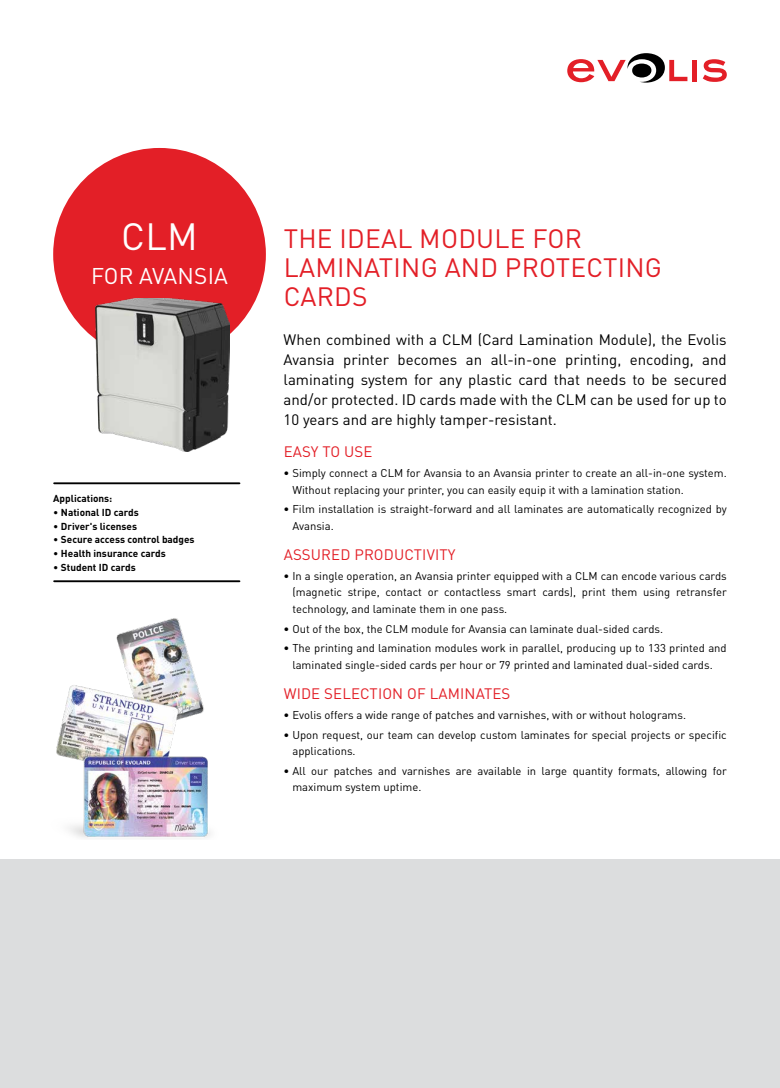
<style>
.page{position:relative;width:780px;height:1088px;background:#fff}
.page>*{position:absolute;margin:0;border:0;box-sizing:border-box;transform-origin:0 0}
.t1{font:37.5px "DINOT";color:#fff}
.t2{font:26.25px/28.8px "DINOT";letter-spacing:.01em;color:#e31f27}
.t3{font:22.5px "DINOT";letter-spacing:.01em;color:#fff}
.t4{font:15px/20px "DINOT";color:#000;text-align:justify}
.t5{font:15px "DINOT";letter-spacing:.01em;color:#e31f27}
.t6{font:11.25px/16.2px "DINOT";color:#000}
.t7{font:700 10px "DINOT";color:#000}
.s1{font-weight:400}
</style>
<div class="page">
<div style="left:53px;top:148px;width:213px;height:213px;background:#e31f27;border-radius:50%"></div>
<div style="left:692px;top:60px;width:5px;height:21px;background:#e31f27"></div>
<svg style="left:702px;top:59px;width:24px;height:23px"></svg>
<svg style="left:567px;top:53px;width:120px;height:30px"></svg>
<img style="left:56px;top:618px;width:155px;height:220px">
<div style="left:0;top:860px;width:780px;height:228px;background:#dcddde"></div>
<hr style="left:54px;top:482px;width:185px;height:2px;background:#000">
<hr style="left:54px;top:580px;width:185px;height:2px;background:#000">
<img style="left:96px;top:299px;width:133px;height:153px">
<h1 class="t1" style="left:121px;top:213px;width:78px">CLM</h1>
<h3 class="t3" style="left:91px;top:261px;width:138px">FOR AVANSIA</h3>
<p class="t7" style="left:53px;top:492px;width:61px">Applications:</p>
<p class="t7" style="left:53px;top:506px;width:87px"><span class="s1">•</span> National ID cards</p>
<p class="t7" style="left:53px;top:519px;width:85px"><span class="s1">•</span> Driver's licenses</p>
<p class="t7" style="left:53px;top:533px;width:143px"><span class="s1">•</span> Secure access control badges</p>
<p class="t7" style="left:53px;top:547px;width:114px"><span class="s1">•</span> Health insurance cards</p>
<p class="t7" style="left:53px;top:561px;width:84px"><span class="s1">•</span> Student ID cards</p>
<h2 class="t2" style="left:284px;top:224px;width:379px">THE IDEAL MODULE FOR<br>LAMINATING AND PROTECTING<br>CARDS</h2>
<p class="t4" style="left:283px;top:330px;width:444px">When combined with a CLM (Card Lamination Module), the Evolis Avansia printer becomes an all-in-one printing, encoding, and laminating system for any plastic card that needs to be secured and/or protected. ID cards made with the CLM can be used for up to 10 years and are highly tamper-resistant.</p>
<h3 class="t5" style="left:284px;top:443px;width:90px">EASY TO USE</h3>
<p class="t6" style="left:292px;top:465px;width:436px;text-indent:-9px">• Simply connect a CLM for Avansia to an Avansia printer to create an all-in-one system.<br>Without replacing your printer, you can easily equip it with a lamination station.</p>
<p class="t6" style="left:292px;top:501px;width:436px;text-indent:-9px">• Film installation is straight-forward and all laminates are automatically recognized by<br>Avansia.</p>
<h3 class="t5" style="left:284px;top:546px;width:173px">ASSURED PRODUCTIVITY</h3>
<p class="t6" style="left:292px;top:568px;width:436px;text-align:justify;text-indent:-9px">• In a single operation, an Avansia printer equipped with a CLM can encode various cards (magnetic stripe, contact or contactless smart cards), print them using retransfer technology, and laminate them in one pass.</p>
<p class="t6" style="left:283px;top:620px;width:381px">• Out of the box, the CLM module for Avansia can laminate dual-sided cards.</p>
<p class="t6" style="left:283px;top:640px;width:444px;text-align:center">• The printing and lamination modules work in parallel, producing up to 133 printed and laminated single-sided cards per hour or 79 printed and laminated dual-sided cards.</p>
<h3 class="t5" style="left:284px;top:685px;width:228px">WIDE SELECTION OF LAMINATES</h3>
<p class="t6" style="left:283px;top:707px;width:404px">• Evolis offers a wide range of patches and varnishes, with or without holograms.</p>
<p class="t6" style="left:292px;top:727px;width:436px;text-indent:-9px">• Upon request, our team can develop custom laminates for special projects or specific applications.</p>
<p class="t6" style="left:292px;top:763px;width:436px;text-indent:-9px">• All our patches and varnishes are available in large quantity formats, allowing for maximum system uptime.</p>
</div>
